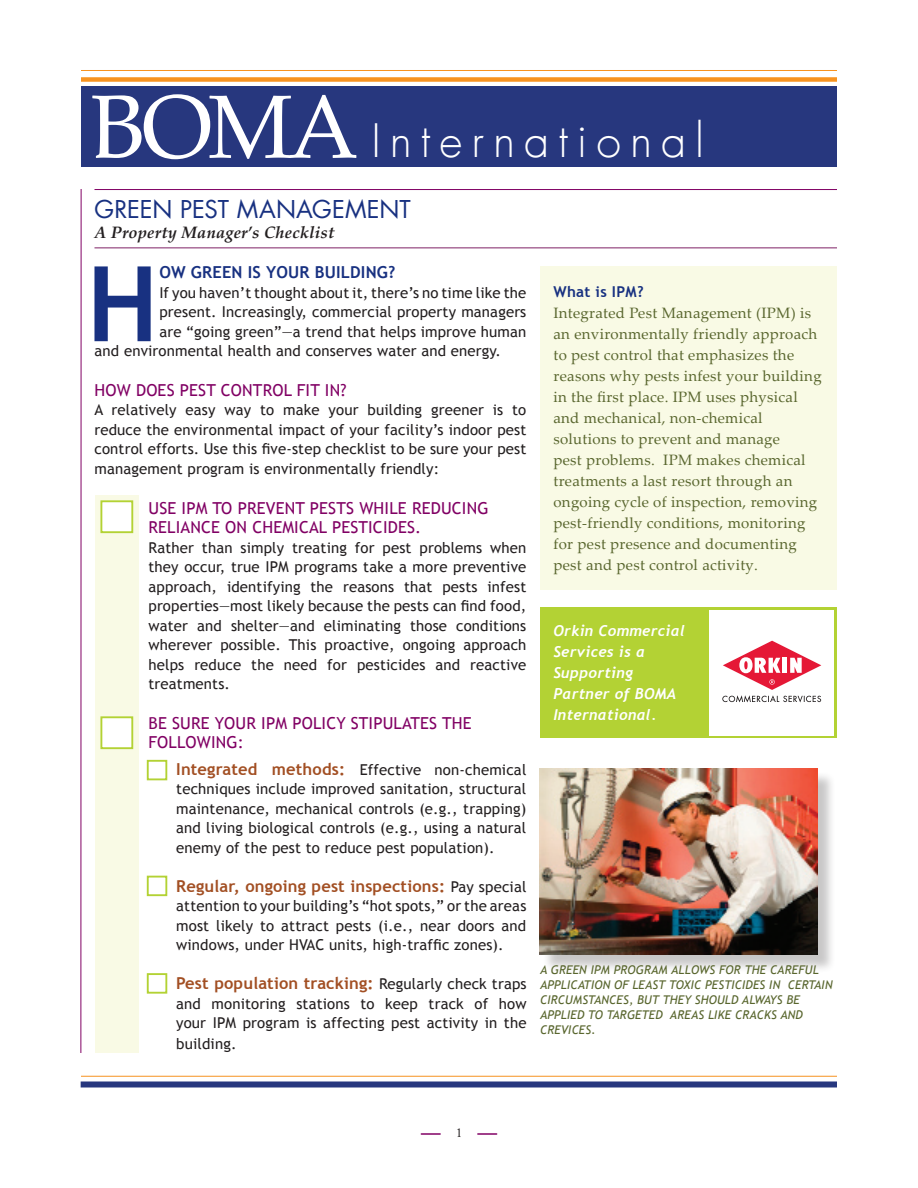
<style>
.page{position:relative;width:918px;height:1188px;background:#fff}
.page>*{position:absolute;margin:0;border:0;box-sizing:border-box;transform-origin:0 0}
.t1{font:700 104.55px "Trebuchet MS";color:#183181}
.t2{font:90px "Palatino Linotype";color:#fff}
.t3{font:300 45px "Futura LT";letter-spacing:.2em;color:#fff}
.t4{font:24px "Futura LT";color:#183181}
.t5{font:16.5px/19.5px "Trebuchet MS";letter-spacing:.01em;color:#810164}
.t6{font:700 16.5px "Trebuchet MS";letter-spacing:.01em;color:#a24f23}
.t7{font:italic 700 16.5px "Palatino Linotype";letter-spacing:.01em;color:#231f20}
.t8{font:700 16.5px "Trebuchet MS";letter-spacing:.01em;color:#183181}
.t9{font:15px/19.5px "Trebuchet MS";letter-spacing:.01em;color:#231f20;text-align:justify}
.t10{font:15px/21px "Palatino Linotype";letter-spacing:.02em;color:#59662e}
.t11{font:italic 700 15px/21px "Trebuchet";letter-spacing:.02em;color:#fff}
.t12{font:700 15px "Trebuchet MS";letter-spacing:.02em;color:#183181}
.t13{font:13.5px "Adobe Garamond Pro";color:#231f20}
.t14{font:italic 12px/15px "Trebuchet MS";letter-spacing:.01em;color:#59662e}
.s1{font-weight:700;font-size:16.5px;color:#a24f23}
.s2{font-weight:400;font-size:15px;color:#231f20}
</style>
<div class="page">
<div style="left:81px;top:86px;width:755px;height:81px;background:#27377e"></div>
<hr style="left:81px;top:70px;width:756px;height:1px;background:#f79320">
<div style="left:81px;top:77px;width:756px;height:5px;background:#f79320"></div>
<svg style="left:421px;top:1133px;width:19px;height:2px"></svg>
<svg style="left:478px;top:1133px;width:19px;height:2px"></svg>
<div style="left:81px;top:1081px;width:756px;height:6px;background:#27377e"></div>
<hr style="left:81px;top:1076px;width:756px;height:1px;background:#f79320">
<hr style="left:81px;top:189px;width:1px;height:864px;background:#810164">
<hr style="left:94px;top:189px;width:743px;height:1px;background:#810164">
<hr style="left:94px;top:248px;width:743px;height:1px;background:#7f2065">
<div style="left:95px;top:495px;width:43px;height:558px;background:#f9fae5"></div>
<div style="left:100px;top:500px;width:33px;height:33px;background:#fff;border:2px solid #b3d234"></div>
<div style="left:100px;top:716px;width:33px;height:33px;background:#fff;border:2px solid #b3d234"></div>
<div style="left:147px;top:760px;width:20px;height:20px;border:2px solid #b3d234"></div>
<div style="left:147px;top:876px;width:20px;height:20px;border:2px solid #b3d234"></div>
<div style="left:147px;top:973px;width:20px;height:21px;border:2px solid #b3d234"></div>
<div style="left:542px;top:771px;width:300px;height:227px;background:#231f20;opacity:.25"></div>
<img style="left:540px;top:769px;width:278px;height:186px">
<div style="left:540px;top:266px;width:297px;height:324px;background:#f9fae5"></div>
<div style="left:532px;top:957px;width:330px;height:110px;background:#fff"></div>
<div style="left:540px;top:608px;width:297px;height:130px;background:#b3d234"></div>
<div style="left:710px;top:610px;width:124px;height:126px;background:#fff"></div>
<svg style="left:722px;top:641px;width:99px;height:62px"></svg>
<h2 class="t2" style="left:91px;top:63px;width:269px">BOMA</h2>
<h3 class="t4" style="left:94px;top:194px;width:318px">GREEN PEST MANAGEMENT</h3>
<p class="t7" style="left:94px;top:221px;width:241px">A Property Manager’s Checklist</p>
<h3 class="t3" style="left:371px;top:113px;width:334px">International</h3>
<h1 class="t1" style="left:87px;top:239px;width:73px">H</h1>
<p class="t8" style="left:159px;top:262px;width:238px">ow green is your building?</p>
<p class="t9" style="left:159px;top:283px;width:368px">If you haven’t thought about it, there’s no time like the</p>
<p class="t9" style="left:159px;top:302px;width:369px">present. Increasingly, commercial property managers</p>
<p class="t9" style="left:159px;top:322px;width:369px">are “going green”—a trend that helps improve human</p>
<p class="t9" style="left:95px;top:341px;width:408px">and environmental health and conserves water and energy.</p>
<p class="t5" style="left:94px;top:381px;width:253px">How does pest control fit i n?</p>
<p class="t9" style="left:94px;top:401px;width:433px">A relatively easy way to make your building greener is to reduce the environmental impact of your facility’s indoor pest control efforts. Use this five-step checklist to be sure your pest management program is environmentally friendly:</p>
<p class="t5" style="left:148px;top:498px;width:342px">Use IPM to prevent pests whi le reduci ng reliance on chemical pestici des.</p>
<p class="t9" style="left:148px;top:538px;width:379px">Rather than simply treating for pest problems when they occur, true IPM programs take a more preventive approach, identifying the reasons that pests infest properties—most likely because the pests can find food, water and shelter—and eliminating those conditions wherever possible. This proactive, ongoing approach helps reduce the need for pesticides and reactive treatments.</p>
<p class="t5" style="left:148px;top:714px;width:325px">Be sure your IPM policy sti pulates the followi ng:</p>
<p class="t9" style="left:176px;top:760px;width:352px"><span class="s1">Integrated methods:</span> Effective non-chemical techniques include improved sanitation, structural maintenance, mechanical controls (e.g., trapping) and living biological controls (e.g., using a natural enemy of the pest to reduce pest population).</p>
<p class="t6" style="left:176px;top:876px;width:352px">Regular, ongoing pest inspections: <span class="s2">Pay special</span></p>
<p class="t9" style="left:176px;top:896px;width:352px">attention to your building’s “hot spots,” or the areas most likely to attract pests (i.e., near doors and windows, under HVAC units, high-traffic zones).</p>
<p class="t6" style="left:176px;top:973px;width:352px">Pest population tracking: <span class="s2">Regularly check traps</span></p>
<p class="t9" style="left:176px;top:994px;width:352px">and monitoring stations to keep track of how your IPM program is affecting pest activity in the</p>
<p class="t9" style="left:176px;top:1034px;width:62px">building.</p>
<p class="t12" style="left:554px;top:282px;width:92px">What is IPM?</p>
<p class="t10" style="left:554px;top:302px;width:270px">Integrated Pest Management (IPM) is an environmentally friendly approach to pest control that emphasizes the reasons why pests infest your building in the first place. IPM uses physical and mechanical, non-chemical solutions to prevent and manage<br>pest problems. IPM makes chemical treatments a last resort through an ongoing cycle of inspection, removing pest-friendly conditions, monitoring for pest presence and documenting pest and pest control activity.</p>
<p class="t11" style="left:554px;top:621px;width:133px">Orkin Commercial<br>Services is a<br>Supporting<br>Partner of BOMA<br>International.</p>
<p class="t14" style="left:540px;top:962px;width:294px">A GREEN IPM PROGRAM ALLOWS FOR THE CAREFUL APPLICATION OF LEAST TOXIC PESTICIDES IN CERTAIN CIRCUMSTANCES, BUT THEY SHOULD ALWAYS BE APPLIED TO TARGETED AREAS LIKE CRACKS AND CREVICES.</p>
<p class="t13" style="left:456px;top:1125px;width:8px">1</p>
</div>
